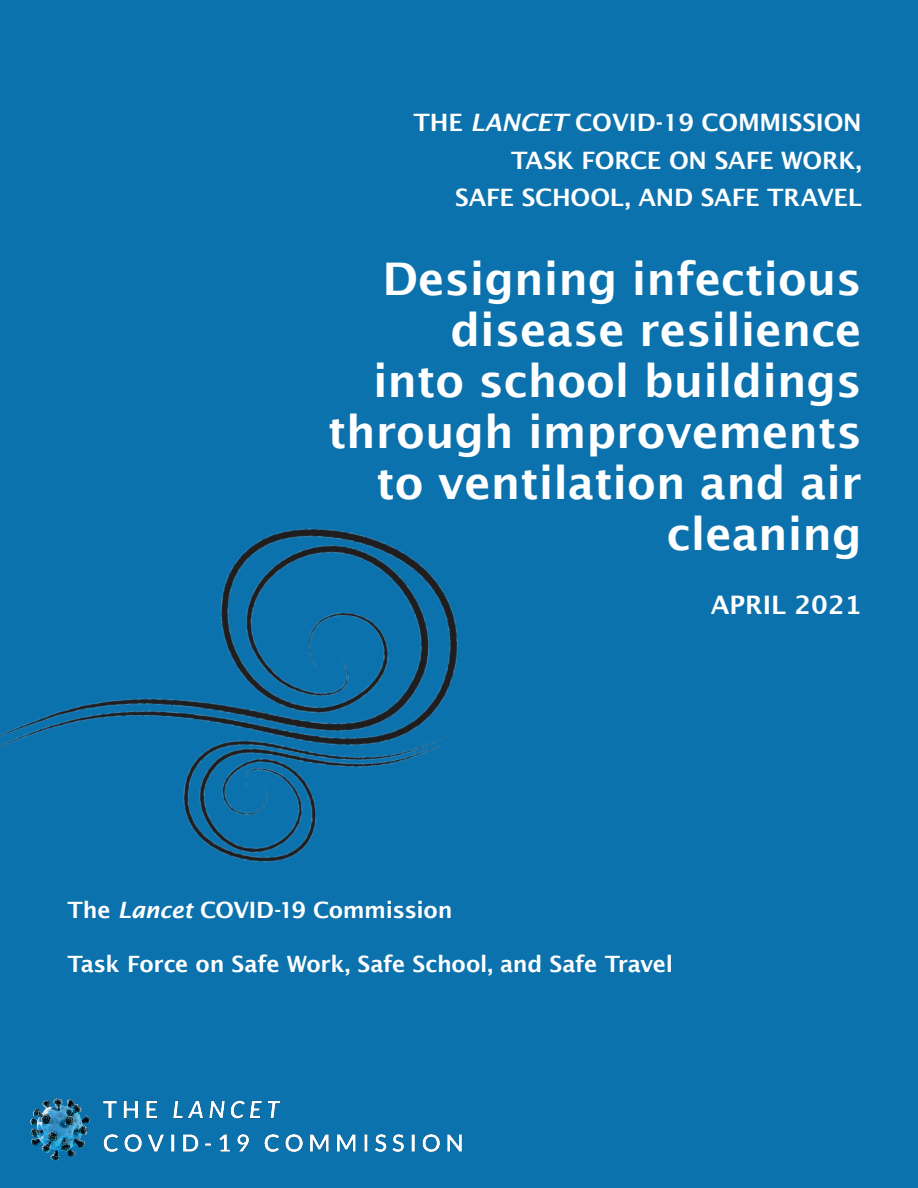
<style>
.page{position:relative;width:918px;height:1188px;background:#0b72ae}
.page>*{position:absolute;margin:0;border:0;box-sizing:border-box;transform-origin:0 0}
.Document_Title{font:600 45px/51px "Lucida Sans";color:#fff;text-align:right}
.Document_Title-2{font:700 25.5px "Lucida Grande";color:#fff}
.Document_Title-3{font:600 24px "Lucida Sans";letter-spacing:-.01em;color:#fff}
.Subtitle{font:600 22.5px "Lucida Sans";letter-spacing:-.015em;color:#fff}
.s1{font-style:italic}
</style>
<div class="page">
<img style="left:30px;top:1098px;width:432px;height:63px">
<img style="left:0;top:528px;width:458px;height:334px">
<p class="Document_Title-3" style="left:413px;top:109px;width:450px">THE <span class="s1">LANCET</span> COVID-19 COMMISSION</p>
<p class="Document_Title-3" style="left:511px;top:146px;width:352px">TASK FORCE ON SAFE WORK,</p>
<p class="Document_Title-3" style="left:455px;top:184px;width:408px">SAFE SCHOOL, AND SAFE TRAVEL</p>
<p class="Document_Title" style="left:328px;top:253px;width:535px">Designing infectious disease resilience<br>into school buildings through improvements to ventilation and air cleaning</p>
<p class="Document_Title-2" style="left:711px;top:584px;width:153px">APRIL 2021</p>
<p class="Subtitle" style="left:68px;top:897px;width:387px">The <span class="s1">Lancet</span> COVID-19 Commission</p>
<p class="Subtitle" style="left:68px;top:951px;width:607px">Task Force on Safe Work, Safe School, and Safe Travel</p>
</div>
